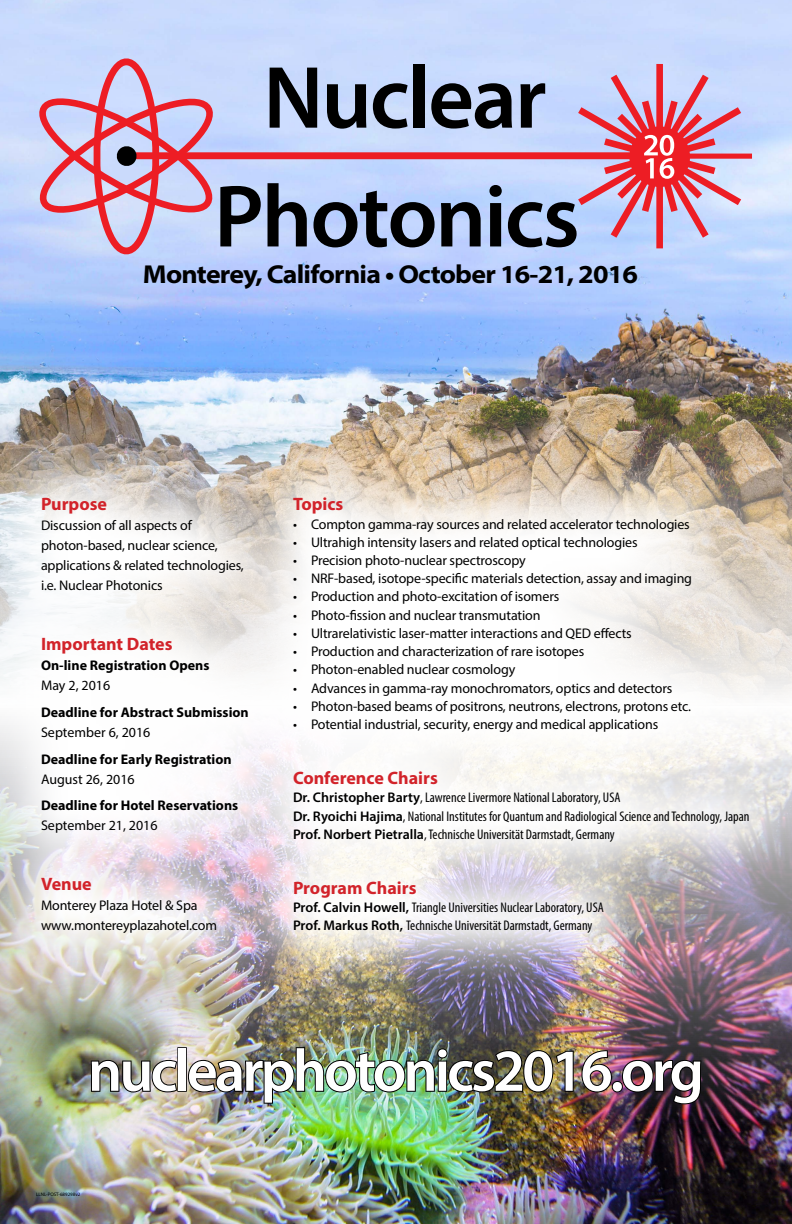
<style>
.page{position:relative;width:792px;height:1224px;background:#fff}
.page>*{position:absolute;margin:0;border:0;box-sizing:border-box;transform-origin:0 0}
.t1{font:600 60px "Myriad Pro";letter-spacing:-.05em;color:#fff}
.t2{font:700 semi-expanded 26px "Myriad Pro";letter-spacing:-.03em;color:#000}
.t3{font:700 18px "Myriad Pro";color:#d2232a}
.t4{font:14px/20px "Myriad Pro";letter-spacing:-.01em;color:#000}
.t5{font:condensed 14px "Myriad Pro";color:#000}
.t6{font:700 14px "Myriad Pro";color:#000}
.t7{font:5px "Myriad Pro";color:#000}
.s1{font-weight:600;font-stretch:normal}
</style>
<div class="page">
<img style="left:0;top:0;width:792px;height:1224px">
<img style="left:0;top:441px;width:792px;height:549px">
<div style="left:27px;top:1182px;width:63px;height:23px;background:#00aeef;opacity:.75"></div>
<img style="left:90px;top:1059px;width:88px;height:34px">
<div style="left:177px;top:1047px;width:10px;height:45px;border:2px solid #000"></div>
<img style="left:187px;top:1046px;width:426px;height:59px">
<div style="left:612px;top:1081px;width:11px;height:11px;border:2px solid #000;border-radius:50%"></div>
<img style="left:621px;top:1059px;width:81px;height:46px">
<div style="left:413px;top:64px;width:11px;height:64px;background:#000"></div>
<svg style="left:22px;top:44px;width:239px;height:220px;background:#c7b4d2"></svg>
<div style="left:656px;top:64px;width:7px;height:184px;background:#ed1d24"></div>
<div style="left:640px;top:154px;width:112px;height:5px;background:#ed1d24"></div>
<svg style="left:268px;top:67px;width:481px;height:180px;background:#a99bb6"></svg>
<p class="t2" style="left:143px;top:257px;width:497px">Monterey, California • October 16-21, 2016</p>
<p class="t3" style="left:41px;top:492px;width:68px">Purpose</p>
<p class="t4" style="left:41px;top:515px;width:204px">Discussion of all aspects of photon-based, nuclear science, applications &amp; related technologies, i.e. Nuclear Photonics</p>
<p class="t3" style="left:41px;top:633px;width:133px">Important Dates</p>
<p class="t6" style="left:41px;top:657px;width:170px">On-line Registration Opens</p>
<p class="t4" style="left:41px;top:676px;width:71px">May 2, 2016</p>
<p class="t6" style="left:41px;top:703px;width:209px">Deadline for Abstract Submission</p>
<p class="t4" style="left:41px;top:722px;width:111px">September 6, 2016</p>
<p class="t6" style="left:41px;top:750px;width:192px">Deadline for Early Registration</p>
<p class="t4" style="left:41px;top:769px;width:95px">August 26, 2016</p>
<p class="t6" style="left:41px;top:796px;width:199px">Deadline for Hotel Reservations</p>
<p class="t4" style="left:41px;top:815px;width:118px">September 21, 2016</p>
<p class="t3" style="left:41px;top:872px;width:52px">Venue</p>
<p class="t4" style="left:41px;top:895px;width:158px">Monterey Plaza Hotel &amp; Spa</p>
<p class="t4" style="left:41px;top:915px;width:178px">www.montereyplazahotel.com</p>
<p class="t3" style="left:293px;top:492px;width:52px">Topics</p>
<p class="t4" style="left:293px;top:514px;width:398px">• Compton gamma-ray sources and related accelerator technologies</p>
<p class="t4" style="left:293px;top:532px;width:346px">• Ultrahigh intensity lasers and related optical technologies</p>
<p class="t4" style="left:293px;top:550px;width:234px">• Precision photo-nuclear spectroscopy</p>
<p class="t4" style="left:293px;top:568px;width:401px">• NRF-based, isotope-specific materials detection, assay and imaging</p>
<p class="t4" style="left:293px;top:587px;width:268px">• Production and photo-excitation of isomers</p>
<p class="t4" style="left:293px;top:605px;width:249px">• Photo-fission and nuclear transmutation</p>
<p class="t4" style="left:293px;top:623px;width:340px">• Ultrarelativistic laser-matter interactions and QED effects</p>
<p class="t4" style="left:293px;top:641px;width:293px">• Production and characterization of rare isotopes</p>
<p class="t4" style="left:293px;top:660px;width:224px">• Photon-enabled nuclear cosmology</p>
<p class="t4" style="left:293px;top:678px;width:381px">• Advances in gamma-ray monochromators, optics and detectors</p>
<p class="t4" style="left:293px;top:696px;width:400px">• Photon-based beams of positrons, neutrons, electrons, protons etc.</p>
<p class="t4" style="left:293px;top:714px;width:367px">• Potential industrial, security, energy and medical applications</p>
<p class="t3" style="left:293px;top:766px;width:146px">Conference Chairs</p>
<p class="t5" style="left:293px;top:789px;width:329px"><span class="s1">Dr. Christopher Barty</span>, Lawrence Livermore National Laboratory, USA</p>
<p class="t5" style="left:293px;top:808px;width:458px"><span class="s1">Dr. Ryoichi Hajima</span>, National Institutes for Quantum and Radiological Science and Technology, Japan</p>
<p class="t5" style="left:293px;top:826px;width:323px"><span class="s1">Prof. Norbert Pietralla</span>, Technische Universität Darmstadt, Germany</p>
<p class="t3" style="left:293px;top:876px;width:125px">Program Chairs</p>
<p class="t5" style="left:293px;top:899px;width:312px"><span class="s1">Prof. Calvin Howell,</span> Triangle Universities Nuclear Laboratory, USA</p>
<p class="t5" style="left:293px;top:917px;width:301px"><span class="s1">Prof. Markus Roth,</span> Technische Universität Darmstadt, Germany</p>
<p class="t1" style="left:88px;top:1032px;width:617px">nuclearphotonics2016.org</p>
<p class="t7" style="left:36px;top:1191px;width:46px">LLNL-POST-689298v2</p>
</div>
